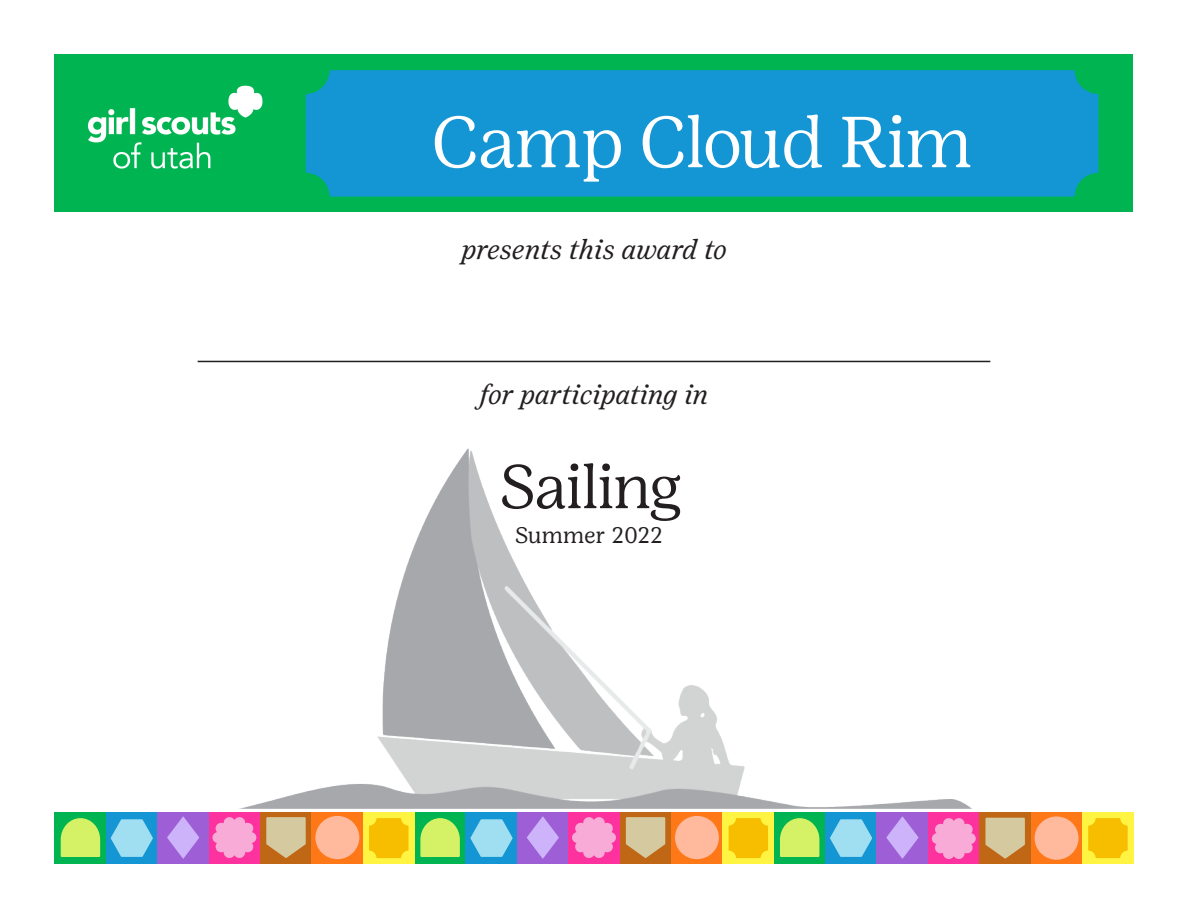
<style>
.page{position:relative;width:1188px;height:918px;background:#fff}
.page>*{position:absolute;margin:0;border:0;box-sizing:border-box;transform-origin:0 0}
.t1{font:300 72px "Girl Scout Display";color:#fff}
.t2{font:300 61.5px "Girl Scout Display";color:#231f20}
.t3{font:italic 27px "Girl Scout Text";color:#231f20}
.t4{font:22.5px "Girl Scout Text";letter-spacing:-.005em;color:#231f20}
</style>
<div class="page">
<div style="left:55px;top:55px;width:1078px;height:157px;background:#00b451"></div>
<div style="left:306px;top:70px;width:792px;height:127px;background:#1496d4"></div>
<hr style="left:198px;top:361px;width:792px;height:1px;background:#231f20">
<div style="left:55px;top:812px;width:51px;height:51px;background:#00b451"></div>
<div style="left:414px;top:812px;width:52px;height:51px;background:#00b451"></div>
<div style="left:106px;top:812px;width:52px;height:51px;background:#1496d4"></div>
<div style="left:466px;top:812px;width:51px;height:51px;background:#1496d4"></div>
<div style="left:158px;top:812px;width:51px;height:51px;background:#9e5fd6"></div>
<div style="left:517px;top:812px;width:52px;height:51px;background:#9e5fd6"></div>
<div style="left:209px;top:812px;width:51px;height:51px;background:#fd329e"></div>
<div style="left:569px;top:812px;width:51px;height:51px;background:#fd329e"></div>
<div style="left:260px;top:812px;width:52px;height:51px;background:#c06716"></div>
<div style="left:620px;top:812px;width:51px;height:51px;background:#c06716"></div>
<div style="left:312px;top:812px;width:51px;height:51px;background:#ff7818"></div>
<div style="left:671px;top:812px;width:52px;height:51px;background:#ff7818"></div>
<div style="left:363px;top:812px;width:51px;height:51px;background:#fff441"></div>
<div style="left:723px;top:812px;width:51px;height:51px;background:#fff441"></div>
<div style="left:774px;top:812px;width:51px;height:51px;background:#00b451"></div>
<div style="left:825px;top:812px;width:52px;height:51px;background:#1496d4"></div>
<div style="left:877px;top:812px;width:51px;height:51px;background:#9e5fd6"></div>
<div style="left:928px;top:812px;width:52px;height:51px;background:#fd329e"></div>
<div style="left:980px;top:812px;width:51px;height:51px;background:#c06716"></div>
<div style="left:1031px;top:812px;width:51px;height:51px;background:#ff7818"></div>
<div style="left:1082px;top:812px;width:52px;height:51px;background:#fff441"></div>
<svg style="left:626px;top:817px;width:39px;height:41px"></svg>
<svg style="left:266px;top:817px;width:40px;height:41px"></svg>
<svg style="left:572px;top:817px;width:44px;height:41px"></svg>
<svg style="left:212px;top:817px;width:44px;height:41px"></svg>
<div style="left:675px;top:816px;width:44px;height:43px;background:#ffb99d;border-radius:50%"></div>
<div style="left:315px;top:816px;width:44px;height:43px;background:#ffb99d;border-radius:50%"></div>
<svg style="left:780px;top:818px;width:39px;height:39px;background:#bbea64"></svg>
<svg style="left:420px;top:818px;width:40px;height:39px;background:#b8e963"></svg>
<svg style="left:61px;top:818px;width:39px;height:39px;background:#bbea64"></svg>
<svg style="left:1088px;top:818px;width:40px;height:40px;background:#f7c408"></svg>
<svg style="left:729px;top:818px;width:39px;height:40px;background:#f7c307"></svg>
<svg style="left:369px;top:818px;width:39px;height:40px;background:#f7c307"></svg>
<svg style="left:830px;top:819px;width:42px;height:38px"></svg>
<svg style="left:470px;top:819px;width:43px;height:38px"></svg>
<svg style="left:111px;top:819px;width:42px;height:38px"></svg>
<svg style="left:886px;top:817px;width:33px;height:42px"></svg>
<svg style="left:527px;top:817px;width:32px;height:42px"></svg>
<svg style="left:167px;top:817px;width:32px;height:42px"></svg>
<svg style="left:985px;top:818px;width:40px;height:41px"></svg>
<svg style="left:932px;top:818px;width:44px;height:41px"></svg>
<div style="left:1035px;top:816px;width:44px;height:44px;background:#ffb99d;border-radius:50%"></div>
<img style="left:55px;top:54px;width:234px;height:115px">
<img style="left:239px;top:448px;width:733px;height:361px">
<p class="t1" style="left:432px;top:98px;width:542px">Camp Cloud Rim</p>
<p class="t3" style="left:461px;top:234px;width:267px">presents this award to</p>
<p class="t3" style="left:480px;top:380px;width:230px">for participating in</p>
<p class="t2" style="left:500px;top:449px;width:183px">Sailing</p>
<p class="t4" style="left:515px;top:521px;width:150px">Summer 2022</p>
</div>
